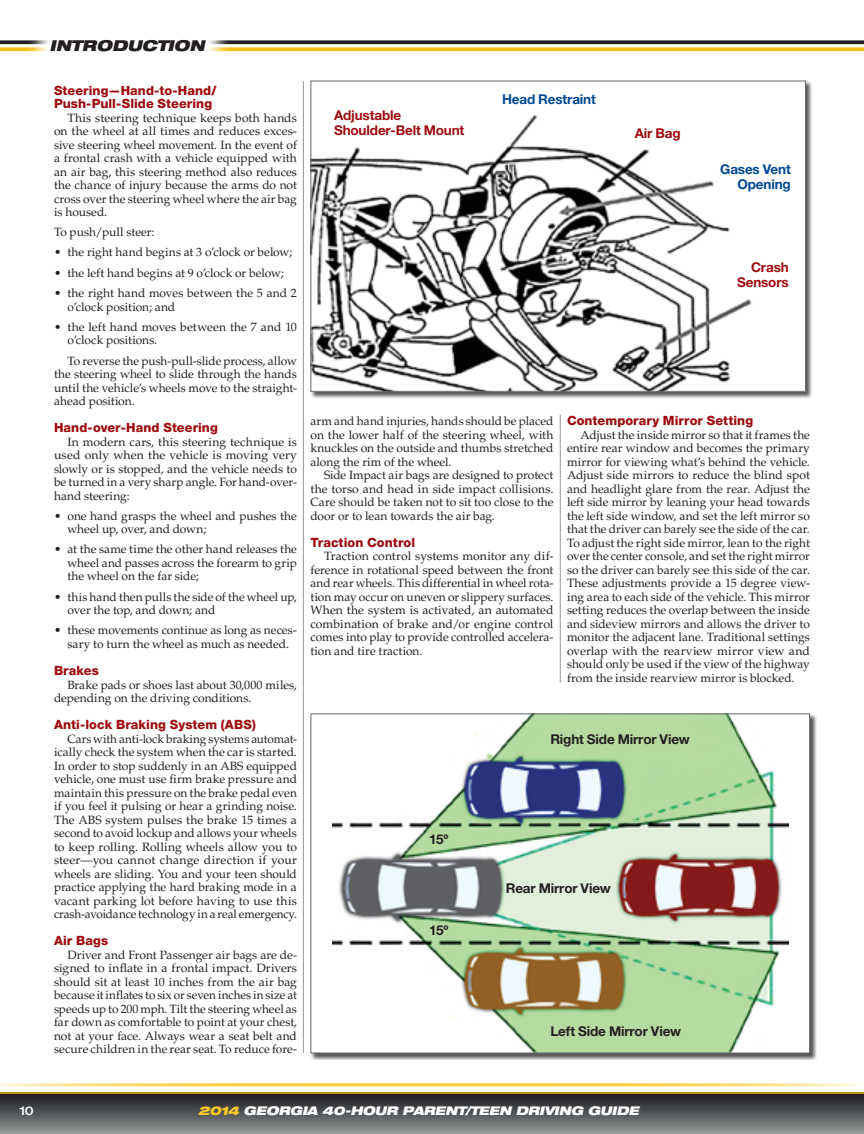
<style>
.page{position:relative;width:864px;height:1134px;background:#fff}
.page>*{position:absolute;margin:0;border:0;box-sizing:border-box;transform-origin:0 0}
.t1{font:italic 900 expanded 15px "Helvetica Neue LT Std";letter-spacing:.005em;color:#231f20}
.t2{font:700 13.5px "Helvetica Neue LT Std";letter-spacing:-.01em;color:#231f20}
.t3{font:700 13.5px/15px "Helvetica Neue LT Std";letter-spacing:-.01em;color:#9e0a0f}
.t4{font:700 13.5px/15px "Helvetica Neue LT Std";letter-spacing:-.01em;color:#004894;text-align:right}
.t5{font:800 12.75px/13.5px "Helvetica Neue LT Std";letter-spacing:.005em;color:#9e0a0f}
.t6{font:12px/13.5px "Palatino LT Std";color:#231f20;text-align:justify}
.t7{font:italic 900 expanded 12px "Helvetica Neue LT Std";letter-spacing:-.015em;color:#fff}
.t8{font:500 expanded 12px "Helvetica Neue LT Std";color:#fff}
.s1{color:#fcc928}
</style>
<div class="page">
<svg style="left:0;top:40px;width:864px;height:4px;background:#383435"></svg>
<svg style="left:0;top:47px;width:864px;height:4px;background:#f4c42b"></svg>
<div style="left:26px;top:14px;width:205px;height:63px;background:#fff"></div>
<hr style="left:303px;top:81px;width:1px;height:972px;background:#949698">
<hr style="left:560px;top:415px;width:1px;height:268px;background:#949698">
<div style="left:310px;top:80px;width:503px;height:318px;background:#231f20;opacity:.75"></div>
<img style="left:312px;top:83px;width:492px;height:307px">
<div style="left:310px;top:81px;width:496px;height:311px;border:1px solid #61686f"></div>
<div style="left:310px;top:713px;width:507px;height:347px;background:#231f20;opacity:.75"></div>
<div style="left:311px;top:714px;width:499px;height:339px;background:#fff"></div>
<img style="left:333px;top:715px;width:455px;height:336px">
<svg style="left:0;top:1092px;width:864px;height:42px;background:#5c5c58"></svg>
<hr style="left:0;top:1083px;width:864px;height:3px;background:#fcc928">
<p class="t1" style="left:50px;top:36px;width:157px">INTRODUCTION</p>
<p class="t5" style="left:54px;top:83px;width:164px">Steering—Hand-to-Hand/<br>Push-Pull-Slide Steering</p>
<p class="t6" style="left:54px;top:111px;width:245px;text-indent:14px">This steering technique keeps both hands on the wheel at all times and reduces exces&shy;sive steering wheel movement. In the event of a frontal crash with a vehicle equipped with an air bag, this steering method also reduces the chance of injury because the arms do not cross over the steering wheel where the air bag is housed.</p>
<p class="t6" style="left:54px;top:226px;width:102px">To push/pull steer:</p>
<p class="t6" style="left:54px;top:246px;width:240px">• the right hand begins at 3 o’clock or below;</p>
<p class="t6" style="left:54px;top:266px;width:231px">• the left hand begins at 9 o’clock or below;</p>
<p class="t6" style="left:68px;top:286px;width:231px;text-indent:-14px">• the right hand moves between the 5 and 2 o’clock position; and</p>
<p class="t6" style="left:68px;top:320px;width:231px;text-indent:-14px">• the left hand moves between the 7 and 10 o’clock positions.</p>
<p class="t6" style="left:54px;top:354px;width:245px;text-indent:14px">To reverse the push-pull-slide process, allow the steering wheel to slide through the hands until the vehicle’s wheels move to the straight&shy;ahead position.</p>
<p class="t5" style="left:54px;top:421px;width:165px">Hand-over-Hand Steering</p>
<p class="t6" style="left:54px;top:435px;width:245px;text-indent:14px">In modern cars, this steering technique is used only when the vehicle is moving very slowly or is stopped, and the vehicle needs to be turned in a very sharp angle. For hand-over&shy;hand steering:</p>
<p class="t6" style="left:68px;top:509px;width:231px;text-indent:-14px">• one hand grasps the wheel and pushes the wheel up, over, and down;</p>
<p class="t6" style="left:68px;top:543px;width:231px;text-indent:-14px">• at the same time the other hand releases the wheel and passes across the forearm to grip the wheel on the far side;</p>
<p class="t6" style="left:68px;top:590px;width:231px;text-indent:-14px">• this hand then pulls the side of the wheel up, over the top, and down; and</p>
<p class="t6" style="left:54px;top:624px;width:244px;text-align:center">• these movements continue as long as neces&shy;sary to turn the wheel as much as needed.</p>
<p class="t5" style="left:54px;top:664px;width:46px">Brakes</p>
<p class="t6" style="left:54px;top:678px;width:244px;text-indent:14px">Brake pads or shoes last about 30,000 miles, depending on the driving conditions.</p>
<p class="t5" style="left:54px;top:718px;width:203px">Anti-lock Braking System (ABS)</p>
<p class="t6" style="left:54px;top:732px;width:245px;text-indent:14px">Cars with anti-lock braking systems automat&shy;ically check the system when the car is started.<br>In order to stop suddenly in an ABS equipped vehicle, one must use firm brake pressure and maintain this pressure on the brake pedal even if you feel it pulsing or hear a grinding noise.<br>The ABS system pulses the brake 15 times a second to avoid lockup and allows your wheels to keep rolling. Rolling wheels allow you to steer—you cannot change direction if your wheels are sliding. You and your teen should practice applying the hard braking mode in a vacant parking lot before having to use this crash-avoidance technology in a real emergency.</p>
<p class="t5" style="left:54px;top:934px;width:56px">Air Bags</p>
<p class="t6" style="left:54px;top:948px;width:245px;text-indent:14px">Driver and Front Passenger air bags are de&shy;signed to inflate in a frontal impact. Drivers should sit at least 10 inches from the air bag because it inflates to six or seven inches in size at speeds up to 200 mph. Tilt the steering wheel as far down as comfortable to point at your chest, not at your face. Always wear a seat belt and secure children in the rear seat. To reduce fore-</p>
<p class="t3" style="left:334px;top:107px;width:132px">Adjustable<br>Shoulder-Belt Mount</p>
<p class="t4" style="left:502px;top:91px;width:95px">Head Restraint</p>
<p class="t3" style="left:635px;top:126px;width:47px">Air Bag</p>
<p class="t4" style="left:720px;top:162px;width:72px">Gases Vent<br>Opening</p>
<p class="t3" style="left:737px;top:259px;width:53px;text-align:right">Crash<br>Sensors</p>
<p class="t6" style="left:310px;top:415px;width:245px">arm and hand injuries, hands should be placed on the lower half of the steering wheel, with knuckles on the outside and thumbs stretched along the rim of the wheel.</p>
<p class="t6" style="left:310px;top:469px;width:245px;text-indent:14px">Side Impact air bags are designed to protect the torso and head in side impact collisions.<br>Care should be taken not to sit too close to the door or to lean towards the air bag.</p>
<p class="t5" style="left:310px;top:535px;width:106px">Traction Control</p>
<p class="t6" style="left:310px;top:550px;width:245px;text-indent:14px">Traction control systems monitor any dif&shy;ference in rotational speed between the front and rear wheels. This differential in wheel rota&shy;tion may occur on uneven or slippery surfaces.<br>When the system is activated, an automated combination of brake and/or engine control comes into play to provide controlled accelera&shy;tion and tire traction.</p>
<p class="t5" style="left:567px;top:414px;width:188px">Contemporary Mirror Setting</p>
<p class="t6" style="left:567px;top:428px;width:245px;text-indent:14px">Adjust the inside mirror so that it frames the entire rear window and becomes the primary mirror for viewing what’s behind the vehicle.<br>Adjust side mirrors to reduce the blind spot and headlight glare from the rear. Adjust the left side mirror by leaning your head towards the left side window, and set the left mirror so that the driver can barely see the side of the car.<br>To adjust the right side mirror, lean to the right over the center console, and set the right mirror so the driver can barely see this side of the car.<br>These adjustments provide a 15 degree view&shy;ing area to each side of the vehicle. This mirror setting reduces the overlap between the inside and sideview mirrors and allows the driver to monitor the adjacent lane. Traditional settings overlap with the rearview mirror view and should only be used if the view of the highway from the inside rearview mirror is blocked.</p>
<p class="t2" style="left:429px;top:830px;width:21px">15º</p>
<p class="t2" style="left:429px;top:921px;width:21px">15º</p>
<p class="t2" style="left:550px;top:731px;width:141px">Right Side Mirror View</p>
<p class="t2" style="left:506px;top:880px;width:106px">Rear Mirror View</p>
<p class="t2" style="left:550px;top:1023px;width:132px">Left Side Mirror View</p>
<p class="t8" style="left:20px;top:1104px;width:16px">10</p>
<p class="t7" style="left:198px;top:1103px;width:442px"><span class="s1">2014</span> GEORGIA 40-HOUR PARENT/TEEN DRIVING GUIDE</p>
</div>
